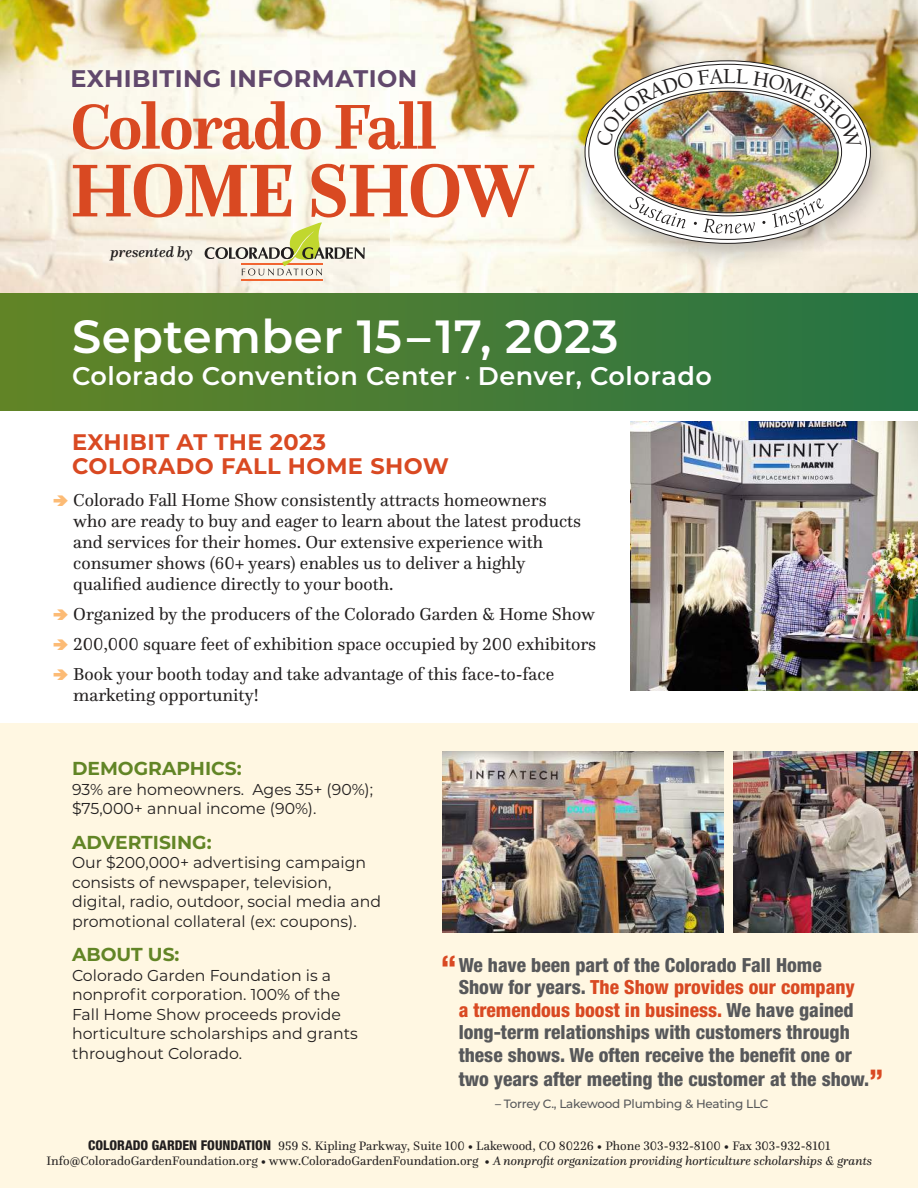
<style>
.page{position:relative;width:918px;height:1188px;background:#fff}
.page>*{position:absolute;margin:0;border:0;box-sizing:border-box;transform-origin:0 0}
.t1{font:700 78px "Questa";letter-spacing:-.03em;color:#d94922;scale:.95 1}
.t2{font:700 66px "Questa";letter-spacing:-.02em;color:#d94922;scale:.95 1}
.t3{font:600 46.5px "Montserrat";letter-spacing:.01em;color:#fff}
.t4{font:600 25.5px "Montserrat";letter-spacing:.02em;color:#fff}
.t5{font:700 24px "Montserrat";letter-spacing:.02em;color:#61486c}
.t6{font:700 22.5px/24px "Montserrat";letter-spacing:.02em;color:#d94922}
.t7{font:800 condensed 19.5px/22.8px "Helvetica Neue LT Std";color:#57585a}
.t8{font:700 18.75px "Montserrat";color:#628526}
.t9{font:18px/21px "Questa";color:#221f1f}
.t10{font:15.75px/19.5px "Montserrat";color:#221f1f}
.t11{font:italic 500 15px "Questa";color:#221f1f}
.t12{font:12.75px/15.3px "Questa";color:#221f1f;text-align:center}
.t13{font:500 12px "Montserrat";letter-spacing:-.02em;color:#57585a}
.s1{font-size:15px}
.s2{font-size:31.5px;color:#d94922}
.s3{color:#d94922}
.s4{font-size:28.5px;color:#d94922}
.s5{font-family:"Helvetica Neue LT Std";font-weight:800;font-stretch:condensed;font-size:13.5px}
.s6{font-style:italic}
</style>
<div class="page">
<div style="left:0;top:724px;width:918px;height:464px;background:#fff7e2"></div>
<img style="left:0;top:0;width:918px;height:410px">
<div style="left:566px;top:46px;width:329px;height:228px;background:#221f1f;opacity:.3"></div>
<svg style="left:585px;top:61px;width:285px;height:182px"></svg>
<img style="left:615px;top:149px;width:226px;height:67px">
<svg style="left:629px;top:196px;width:56px;height:32px"></svg>
<svg style="left:703px;top:219px;width:52px;height:15px"></svg>
<svg style="left:762px;top:221px;width:4px;height:3px"></svg>
<svg style="left:772px;top:198px;width:52px;height:30px"></svg>
<img style="left:630px;top:421px;width:288px;height:270px">
<img style="left:442px;top:751px;width:282px;height:182px">
<img style="left:734px;top:751px;width:184px;height:182px">
<hr style="left:241px;top:280px;width:82px;height:1px;background:#f16531">
<svg style="left:205px;top:221px;width:160px;height:54px;background:#ddd8be"></svg>
<img style="left:596px;top:69px;width:266px;height:80px">
<h3 class="t5" style="left:70px;top:65px;width:348px">EXHIBITING INFORMATION</h3>
<h2 class="t2" style="left:70px;top:87px;width:387px">Colorado Fall</h2>
<h1 class="t1" style="left:70px;top:144px;width:489px">HOME SHOW</h1>
<p class="t11" style="left:111px;top:246px;width:84px">presented by</p>
<h3 class="t3" style="left:72px;top:317px;width:548px">September 15–17, 2023</h3>
<h3 class="t4" style="left:72px;top:365px;width:641px">Colorado Convention Center <span class="s1">•</span> Denver, Colorado</h3>
<p class="t6" style="left:72px;top:430px;width:378px">EXHIBIT AT THE 2023<br>COLORADO FALL HOME SHOW</p>
<p class="t9" style="left:73px;top:491px;width:509px">Colorado Fall Home Show consistently attracts homeowners who are ready to buy and eager to learn about the latest products and services for their homes. Our extensive experience with consumer shows (60+ years) enables us to deliver a highly qualified audience directly to your booth.</p>
<p class="t9" style="left:73px;top:601px;width:525px;line-height:30px;text-align:justify">Organized by the producers of the Colorado Garden &amp; Home Show 200,000 square feet of exhibition space occupied by 200 exhibitors Book your booth today and take advantage of this face-to-face</p>
<p class="t9" style="left:73px;top:686px;width:187px">marketing opportunity!</p>
<p class="t8" style="left:72px;top:758px;width:171px">DEMOGRAPHICS:</p>
<p class="t10" style="left:72px;top:780px;width:303px">93% are homeowners. Ages 35+ (90%); $75,000+ annual income (90%).</p>
<p class="t8" style="left:72px;top:831px;width:141px">ADVERTISING:</p>
<p class="t10" style="left:72px;top:854px;width:311px">Our $200,000+ advertising campaign consists of newspaper, television, digital, radio, outdoor, social media and promotional collateral (ex: coupons).</p>
<p class="t8" style="left:72px;top:944px;width:109px">ABOUT US:</p>
<p class="t10" style="left:72px;top:966px;width:287px">Colorado Garden Foundation is a nonprofit corporation. 100% of the<br>Fall Home Show proceeds provide horticulture scholarships and grants throughout Colorado.</p>
<p class="t7" style="left:459px;top:955px;width:426px;text-indent:-18px"><span class="s2">“</span>We have been part of the Colorado Fall Home<br>Show for years. <span class="s3">The Show provides our company<br>a tremendous boost in business.</span> We have gained long-term relationships with customers through these shows. We often receive the benefit one or two years after meeting the customer at the show.<span class="s4">”</span></p>
<p class="t13" style="left:495px;top:1099px;width:275px">– Torrey C., Lakewood Plumbing &amp; Heating LLC</p>
<p class="t12" style="left:47px;top:1139px;width:827px"><span class="s5">COLORADO GARDEN FOUNDATION</span> 959 S. Kipling Parkway, Suite 100 • Lakewood, CO 80226 • Phone 303-932-8100 • Fax 303-932-8101<br>Info@ColoradoGardenFoundation.org • www.ColoradoGardenFoundation.org • <span class="s6">A nonprofit organization providing horticulture scholarships &amp; grants</span></p>
</div>
